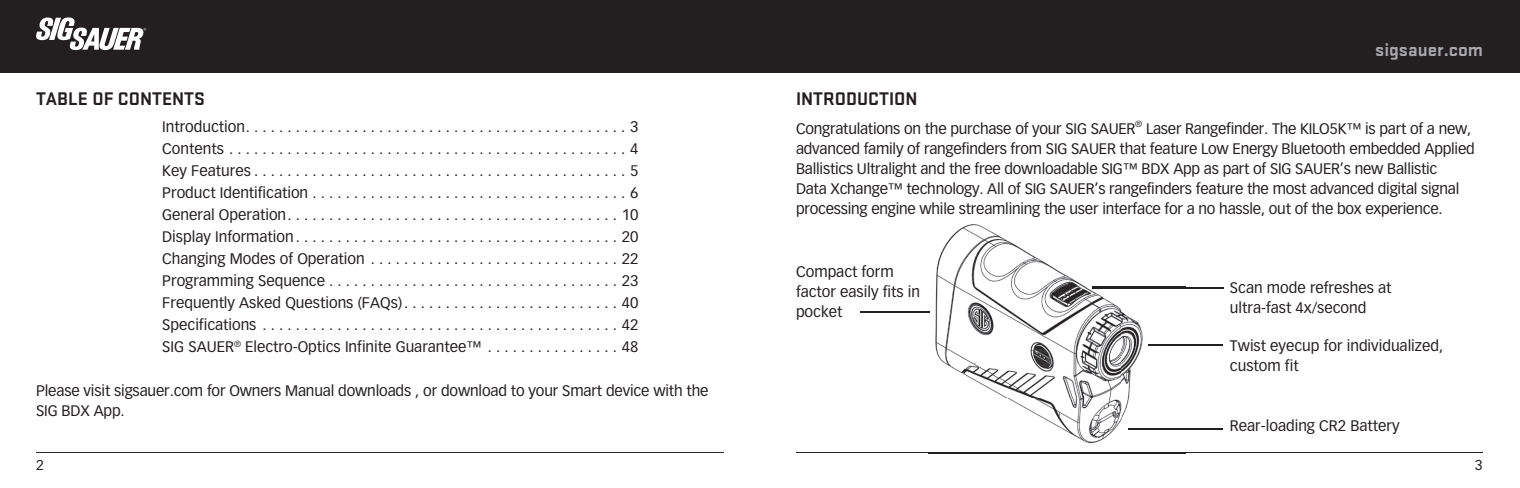
<style>
.page{position:relative;width:1520px;height:488px;background:#fff}
.page>*{position:absolute;margin:0;border:0;box-sizing:border-box;transform-origin:0 0}
.t1{font:700 19px "Stratum 2";color:#231f20}
.t2{font:700 19px "Stratum 2";color:#a8a9ad}
.t3{font:15px/22px "Vectora LH";letter-spacing:-.015em;color:#231f20}
.t4{font:14px "Vectora LH";color:#231f20}
.t5{font:8.8px "Vectora LH";color:#231f20}
</style>
<div class="page">
<div style="left:0;top:0;width:1519px;height:72px;background:#231f20"></div>
<hr style="left:36px;top:451px;width:688px;height:1px;background:#231f20">
<hr style="left:796px;top:452px;width:686px;height:1px;background:#231f20">
<svg style="left:36px;top:17px;width:110px;height:33px"></svg>
<hr style="left:859px;top:311px;width:70px;height:1px;background:#231f20">
<hr style="left:1128px;top:428px;width:94px;height:1px;background:#231f20">
<hr style="left:1148px;top:344px;width:74px;height:1px;background:#231f20">
<hr style="left:1092px;top:287px;width:130px;height:1px;background:#231f20">
<img style="left:928px;top:224px;width:257px;height:230px">
<img style="left:928px;top:452px;width:257px;height:1px">
<img style="left:1128px;top:428px;width:57px;height:1px">
<img style="left:1148px;top:344px;width:37px;height:1px">
<img style="left:1092px;top:287px;width:93px;height:1px">
<p class="t1" style="left:36px;top:85px;width:170px">TABLE OF CONTENTS</p>
<p class="t3" style="left:162px;top:116px;width:477px;text-align:justify">Introduction . . . . . . . . . . . . . . . . . . . . . . . . . . . . . . . . . . . . . . . . . . . . . . 3<br>Contents . . . . . . . . . . . . . . . . . . . . . . . . . . . . . . . . . . . . . . . . . . . . . . . . 4<br>Key Features . . . . . . . . . . . . . . . . . . . . . . . . . . . . . . . . . . . . . . . . . . . . . 5<br>Product Identification . . . . . . . . . . . . . . . . . . . . . . . . . . . . . . . . . . . . . . 6<br>General Operation . . . . . . . . . . . . . . . . . . . . . . . . . . . . . . . . . . . . . . . . 10<br>Display Information . . . . . . . . . . . . . . . . . . . . . . . . . . . . . . . . . . . . . . . 20<br>Changing Modes of Operation . . . . . . . . . . . . . . . . . . . . . . . . . . . . . . 22<br>Programming Sequence . . . . . . . . . . . . . . . . . . . . . . . . . . . . . . . . . . . 23<br>Frequently Asked Questions (FAQs) . . . . . . . . . . . . . . . . . . . . . . . . . . 40<br>Specifications . . . . . . . . . . . . . . . . . . . . . . . . . . . . . . . . . . . . . . . . . . . 42<br>SIG SAUER<sup>®</sup> Electro-Optics Infinite Guarantee™ . . . . . . . . . . . . . . . . 48</p>
<p class="t3" style="left:36px;top:380px;width:674px;line-height:20px">Please visit sigsauer.com for Owners Manual downloads , or download to your Smart device with the<br>SIG BDX App.</p>
<p class="t2" style="left:1375px;top:37px;width:109px">sigsauer.com</p>
<p class="t1" style="left:796px;top:85px;width:123px">INTRODUCTION</p>
<p class="t3" style="left:796px;top:117px;width:341px">Congratulations on the purchase of your SIG SAUER</p>
<p class="t5" style="left:1135px;top:118px;width:8px">®</p>
<p class="t3" style="left:796px;top:118px;width:680px;line-height:20px;text-indent:350px">Laser Rangefinder. The KILO5K™ is part of a new, advanced family of rangefinders from SIG SAUER that feature Low Energy Bluetooth embedded Applied Ballistics Ultralight and the free downloadable SIG™ BDX App as part of SIG SAUER’s new Ballistic<br>Data Xchange™ technology. All of SIG SAUER’s rangefinders feature the most advanced digital signal processing engine while streamlining the user interface for a no hassle, out of the box experience.</p>
<p class="t3" style="left:796px;top:262px;width:125px;line-height:20px">Compact form factor easily fits in pocket</p>
<p class="t3" style="left:1229px;top:277px;width:163px;line-height:20px">Scan mode refreshes at ultra-fast 4x/second</p>
<p class="t3" style="left:1229px;top:335px;width:215px;line-height:20px">Twist eyecup for individualized, custom fit</p>
<p class="t3" style="left:1229px;top:414px;width:171px">Rear-loading CR2 Battery</p>
<p class="t4" style="left:36px;top:456px;width:9px">2</p>
<p class="t4" style="left:1474px;top:456px;width:9px">3</p>
</div>
